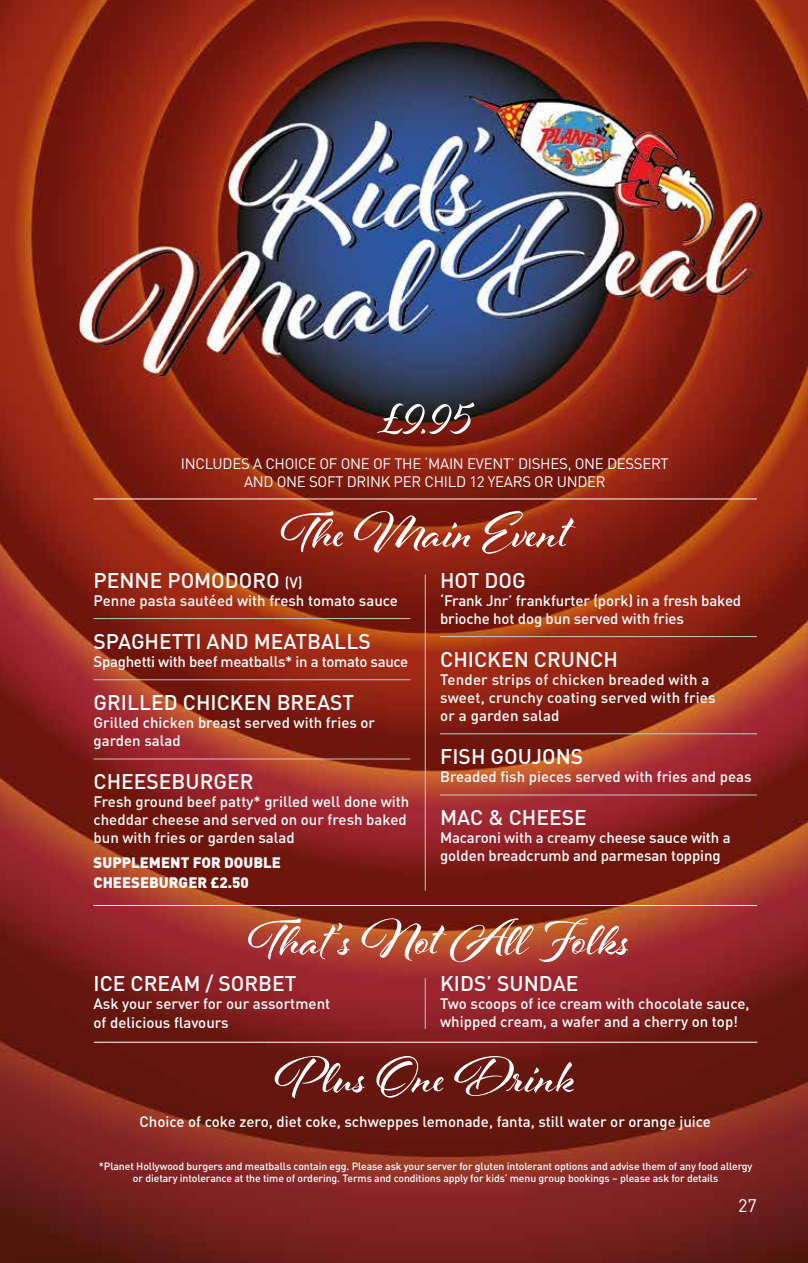
<style>
.page{position:relative;width:808px;height:1263px;background:#fff}
.page>*{position:absolute;margin:0;border:0;box-sizing:border-box;transform-origin:0 0}
.t1{font:700 54px "Al Fresco";color:#fff}
.t2{font:54px "Al Fresco";color:#fff}
.t3{font:500 21px "DIN";color:#fff}
.t4{font:18px "DIN";color:#fff}
.t5{font:500 15px/18px "DIN";color:#fff}
.t6{font:15px/18px "DIN";letter-spacing:-.02em;color:#fff;text-align:center}
.t7{font:500 15px "DIN";letter-spacing:-.02em;color:#fff}
.t8{font:900 15px/19.2px "DIN";color:#fff}
.t9{font:500 10.5px/12.6px "DIN";letter-spacing:-.01em;color:#fff;text-align:center}
.s1{font-size:15px}
</style>
<div class="page">
<img style="left:0;top:0;width:808px;height:1263px">
<hr style="left:94px;top:618px;width:316px;height:1px;background:#c6c6c6">
<hr style="left:94px;top:679px;width:316px;height:1px;background:#c6c6c6">
<hr style="left:94px;top:759px;width:316px;height:1px;background:#c6c6c6">
<hr style="left:440px;top:636px;width:317px;height:1px;background:#c6c6c6">
<hr style="left:440px;top:733px;width:317px;height:1px;background:#c6c6c6">
<hr style="left:440px;top:795px;width:317px;height:1px;background:#c6c6c6">
<hr style="left:94px;top:499px;width:663px;height:1px;background:#fff">
<hr style="left:94px;top:905px;width:663px;height:1px;background:#fff">
<hr style="left:425px;top:574px;width:1px;height:317px;background:#c6c6c6">
<hr style="left:425px;top:978px;width:1px;height:51px;background:#c6c6c6">
<hr style="left:94px;top:1042px;width:663px;height:1px;background:#fff">
<h1 class="t2" style="left:377px;top:383px;width:97px">£9.95</h1>
<p class="t6" style="left:181px;top:454px;width:489px">INCLUDES A CHOICE OF ONE OF THE ‘MAIN EVENT’ DISHES, ONE DESSERT<br>AND ONE SOFT DRINK PER CHILD 12 YEARS OR UNDER</p>
<h1 class="t1" style="left:281px;top:496px;width:289px">The Main Event</h1>
<h2 class="t3" style="left:94px;top:566px;width:210px">PENNE POMODORO <span class="s1">(V)</span></h2>
<p class="t5" style="left:94px;top:591px;width:306px">Penne pasta sautéed with fresh tomato sauce</p>
<h2 class="t3" style="left:94px;top:628px;width:279px">SPAGHETTI AND MEATBALLS</h2>
<p class="t7" style="left:94px;top:652px;width:316px">Spaghetti with beef meatballs* in a tomato sauce</p>
<h2 class="t3" style="left:94px;top:689px;width:262px">GRILLED CHICKEN BREAST</h2>
<p class="t5" style="left:94px;top:713px;width:283px">Grilled chicken breast served with fries or garden salad</p>
<h2 class="t3" style="left:94px;top:768px;width:161px">CHEESEBURGER</h2>
<p class="t5" style="left:94px;top:792px;width:317px">Fresh ground beef patty* grilled well done with cheddar cheese and served on our fresh baked bun with fries or garden salad</p>
<p class="t8" style="left:94px;top:852px;width:189px">SUPPLEMENT FOR DOUBLE<br>CHEESEBURGER £2.50</p>
<h2 class="t3" style="left:440px;top:566px;width:87px">HOT DOG</h2>
<p class="t5" style="left:440px;top:591px;width:303px">‘Frank Jnr’ frankfurter (pork) in a fresh baked brioche hot dog bun served with fries</p>
<h2 class="t3" style="left:440px;top:646px;width:179px">CHICKEN CRUNCH</h2>
<p class="t5" style="left:440px;top:670px;width:277px">Tender strips of chicken breaded with a sweet, crunchy coating served with fries or a garden salad</p>
<h2 class="t3" style="left:440px;top:743px;width:145px">FISH GOUJONS</h2>
<p class="t5" style="left:440px;top:767px;width:313px">Breaded fish pieces served with fries and peas</p>
<h2 class="t3" style="left:440px;top:804px;width:148px">MAC &amp; CHEESE</h2>
<p class="t5" style="left:440px;top:828px;width:292px">Macaroni with a creamy cheese sauce with a golden breadcrumb and parmesan topping</p>
<h1 class="t1" style="left:248px;top:903px;width:383px">That ’s Not All Folks</h1>
<h2 class="t3" style="left:94px;top:970px;width:204px">ICE CREAM / SORBET</h2>
<p class="t5" style="left:94px;top:993px;width:238px;line-height:19.2px">Ask your server for our assortment of delicious flavours</p>
<h2 class="t3" style="left:440px;top:970px;width:140px">KIDS’ SUNDAE</h2>
<p class="t5" style="left:440px;top:994px;width:311px">Two scoops of ice cream with chocolate sauce, whipped cream, a wafer and a cherry on top!</p>
<h1 class="t1" style="left:275px;top:1041px;width:302px">Plus One Drink</h1>
<p class="t5" style="left:140px;top:1112px;width:573px">Choice of coke zero, diet coke, schweppes lemonade, fanta, still water or orange juice</p>
<p class="t9" style="left:99px;top:1159px;width:655px">*Planet Hollywood burgers and meatballs contain egg. Please ask your server for gluten intolerant options and advise them of any food allergy or dietary intolerance at the time of ordering. Terms and conditions apply for kids’ menu group bookings – please ask for details</p>
<p class="t4" style="left:738px;top:1194px;width:20px">27</p>
</div>
